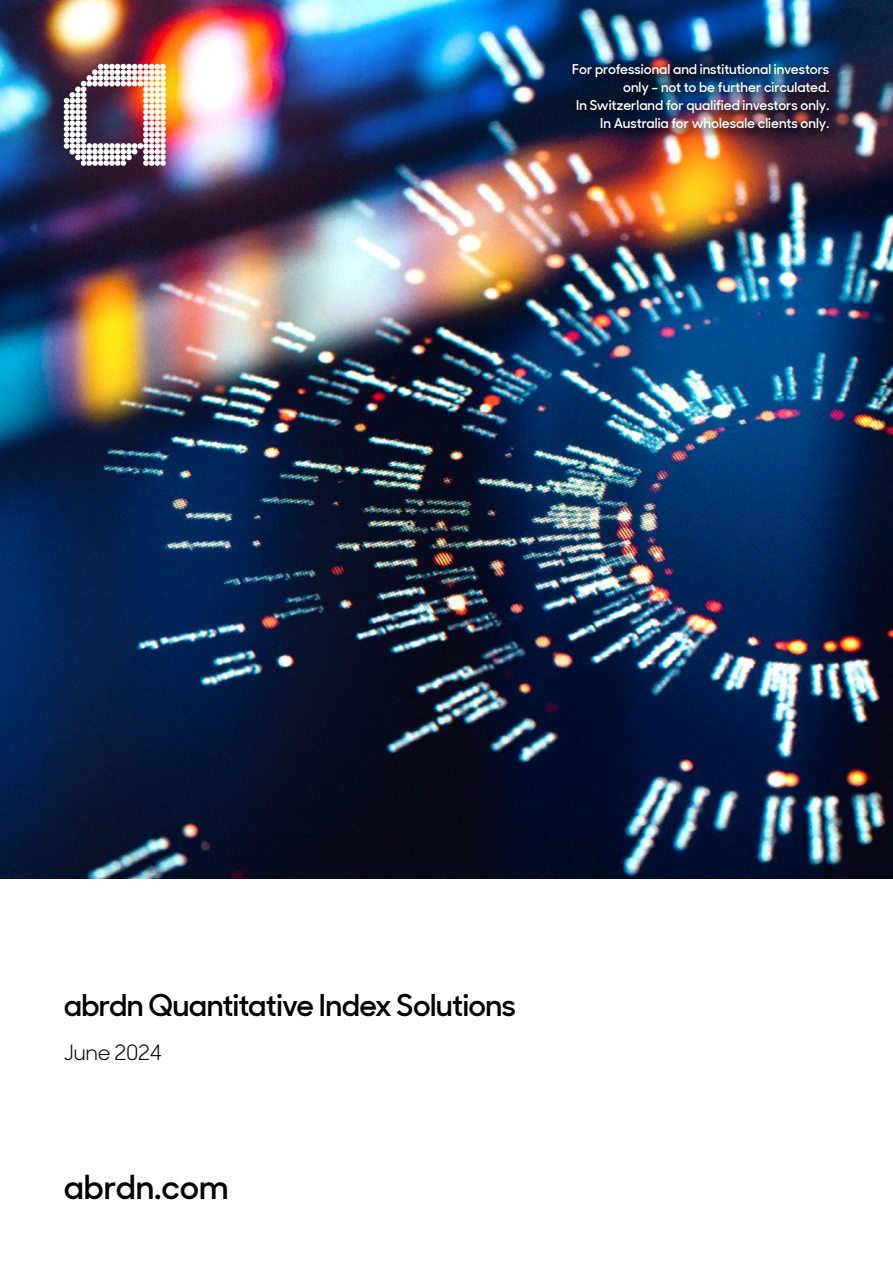
<style>
.page{position:relative;width:893px;height:1263px;background:#fff}
.page>*{position:absolute;margin:0;border:0;box-sizing:border-box;transform-origin:0 0}
.t1{font:600 33px "Sharp Sans Display No 1";color:#000}
.t2{font:600 30px "Sharp Sans Display No 1";letter-spacing:-.02em;color:#000}
.t3{font:21px "Sharp Sans Display No 1";letter-spacing:-.02em;color:#000}
.t4{font:600 13.5px/18px "Sharp Sans Display No 1";color:#fff;text-align:right}
</style>
<div class="page">
<img style="left:0;top:0;width:893px;height:878px">
<div style="left:571px;top:62px;width:271px;height:83px;background:#000;opacity:.75"></div>
<div style="left:565px;top:56px;width:271px;height:82px;background:#000;opacity:.75"></div>
<img style="left:64px;top:64px;width:102px;height:102px">
<p class="t4" style="left:572px;top:59px;width:258px">For professional and institutional investors only – not to be further circulated.<br>In Switzerland for qualified investors only.<br>In Australia for wholesale clients only.</p>
<h2 class="t2" style="left:64px;top:981px;width:454px">abrdn Quantitative Index Solutions</h2>
<h3 class="t3" style="left:64px;top:1035px;width:100px">June 2024</h3>
<h1 class="t1" style="left:64px;top:1162px;width:166px">abrdn.com</h1>
</div>
